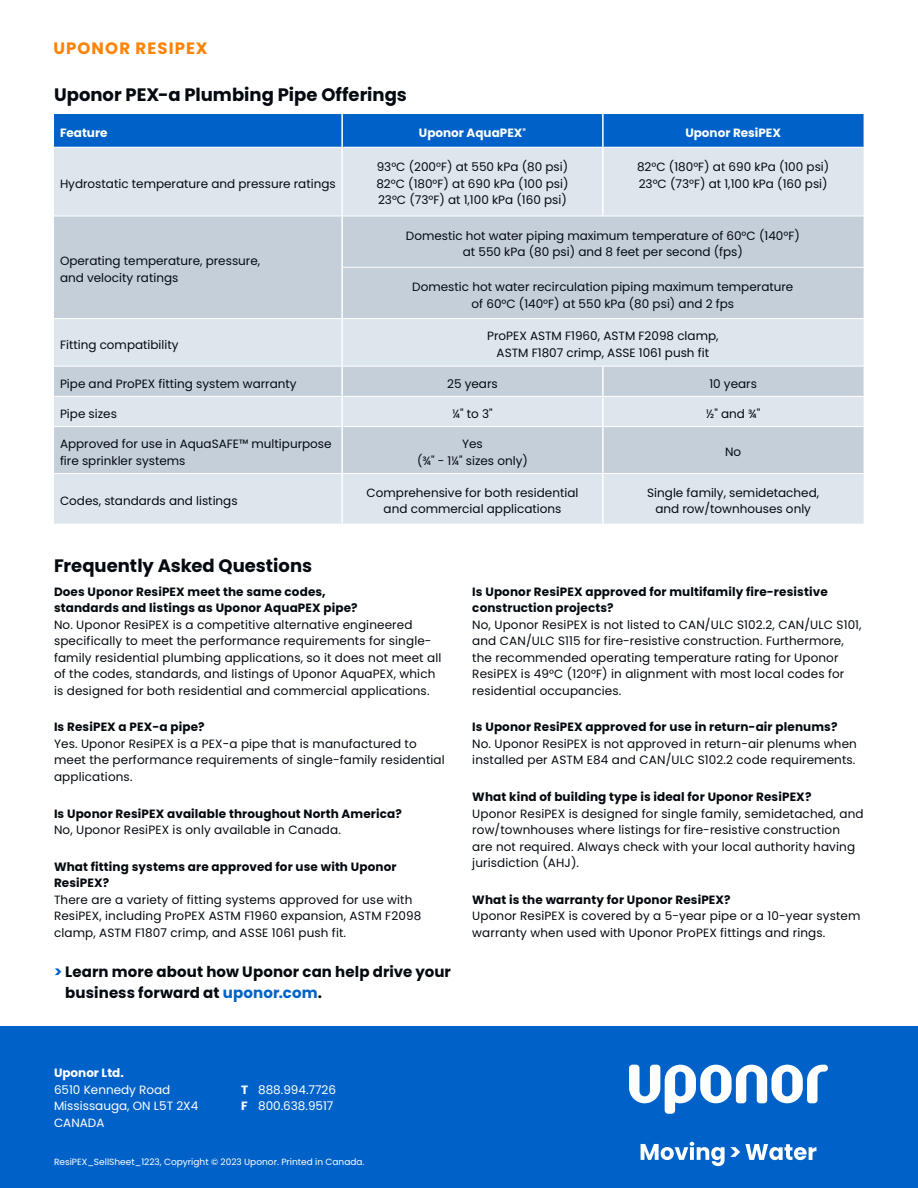
<style>
.page{position:relative;width:918px;height:1188px;background:#fff}
.page>*{position:absolute;margin:0;border:0;box-sizing:border-box;transform-origin:0 0}
.subhead{font:700 18px "Poppins";color:#040a10}
.subtitle{font:700 16.5px "Poppins";letter-spacing:.07em;color:#ff8200}
.CTA{font:700 15px/21px "Poppins";letter-spacing:.01em;color:#040a10}
.body{font:12px/16.5px "Poppins";letter-spacing:.01em;color:#040a10}
.table_copy__centered{font:12px/16.5px "Poppins";color:#040a10;text-align:center}
.table_copy{font:12px/16.5px "Poppins";color:#040a10}
.body-2{font:700 12px/16.5px "Poppins";letter-spacing:.01em;color:#040a10}
.address{font:12px/16.5px "Poppins";color:#fff}
.table_title__centered{font:700 12px "Poppins";color:#fff}
.table_title{font:700 12px "Poppins";color:#fff}
.literature_number{font:9px "Poppins";color:#fff}
.s1{font-weight:700}
.s2{font-weight:400}
.s3{color:#0062c8}
</style>
<div class="page">
<div style="left:0;top:1026px;width:918px;height:162px;background:#0062c8"></div>
<svg style="left:641px;top:1142px;width:175px;height:24px"></svg>
<svg style="left:629px;top:1065px;width:199px;height:49px"></svg>
<div style="left:54px;top:114px;width:810px;height:33px;background:#0062c8"></div>
<div style="left:54px;top:148px;width:810px;height:376px;background:#dde5ed"></div>
<svg style="left:54px;top:217px;width:810px;height:256px;background:#ccd5df"></svg>
<hr style="left:341px;top:114px;width:2px;height:33px;background:#fff">
<hr style="left:602px;top:114px;width:2px;height:33px;background:#fff">
<hr style="left:341px;top:148px;width:2px;height:68px;background:#fff">
<hr style="left:602px;top:148px;width:2px;height:68px;background:#fff">
<hr style="left:341px;top:216px;width:2px;height:51px;background:#fff">
<hr style="left:341px;top:267px;width:2px;height:51px;background:#fff">
<hr style="left:341px;top:319px;width:2px;height:47px;background:#fff">
<hr style="left:341px;top:366px;width:2px;height:30px;background:#fff">
<hr style="left:602px;top:366px;width:2px;height:30px;background:#fff">
<hr style="left:341px;top:397px;width:2px;height:29px;background:#fff">
<hr style="left:602px;top:397px;width:2px;height:29px;background:#fff">
<hr style="left:341px;top:427px;width:2px;height:46px;background:#fff">
<hr style="left:602px;top:427px;width:2px;height:46px;background:#fff">
<hr style="left:341px;top:474px;width:2px;height:50px;background:#fff">
<hr style="left:602px;top:474px;width:2px;height:50px;background:#fff">
<hr style="left:54px;top:216px;width:288px;height:1px;background:#fff">
<hr style="left:342px;top:216px;width:261px;height:1px;background:#fff">
<hr style="left:603px;top:216px;width:261px;height:1px;background:#fff">
<hr style="left:343px;top:267px;width:260px;height:1px;background:#fff">
<hr style="left:603px;top:267px;width:261px;height:1px;background:#fff">
<hr style="left:54px;top:318px;width:288px;height:1px;background:#fff">
<hr style="left:342px;top:318px;width:261px;height:1px;background:#fff">
<hr style="left:603px;top:318px;width:261px;height:1px;background:#fff">
<hr style="left:54px;top:366px;width:288px;height:1px;background:#fff">
<hr style="left:342px;top:366px;width:261px;height:1px;background:#fff">
<hr style="left:603px;top:366px;width:261px;height:1px;background:#fff">
<hr style="left:54px;top:396px;width:288px;height:1px;background:#fff">
<hr style="left:342px;top:396px;width:261px;height:1px;background:#fff">
<hr style="left:603px;top:396px;width:261px;height:1px;background:#fff">
<hr style="left:54px;top:426px;width:288px;height:1px;background:#fff">
<hr style="left:342px;top:426px;width:261px;height:1px;background:#fff">
<hr style="left:603px;top:426px;width:261px;height:1px;background:#fff">
<hr style="left:54px;top:473px;width:288px;height:1px;background:#fff">
<hr style="left:342px;top:473px;width:261px;height:1px;background:#fff">
<hr style="left:603px;top:473px;width:261px;height:1px;background:#fff">
<p class="subtitle" style="left:53px;top:38px;width:156px">UPONOR RESIPEX</p>
<p class="subhead" style="left:54px;top:85px;width:354px">Uponor PEX-a Plumbing Pipe Offerings</p>
<p class="table_title" style="left:60px;top:126px;width:49px">Feature</p>
<p class="table_title__centered" style="left:419px;top:126px;width:109px">Uponor AquaPEX<sup>®</sup></p>
<p class="table_title__centered" style="left:685px;top:126px;width:97px">Uponor ResiPEX</p>
<p class="table_copy" style="left:60px;top:176px;width:277px">Hydrostatic temperature and pressure ratings</p>
<p class="table_copy__centered" style="left:377px;top:159px;width:193px">93°C (200°F) at 550 kPa (80 psi)</p>
<p class="table_copy__centered" style="left:376px;top:176px;width:194px">82°C (180°F) at 690 kPa (100 psi)</p>
<p class="table_copy__centered" style="left:378px;top:192px;width:190px">23°C (73°F) at 1,100 kPa (160 psi)</p>
<p class="table_copy__centered" style="left:637px;top:159px;width:194px">82°C (180°F) at 690 kPa (100 psi)</p>
<p class="table_copy__centered" style="left:639px;top:176px;width:190px">23°C (73°F) at 1,100 kPa (160 psi)</p>
<p class="table_copy" style="left:60px;top:253px;width:202px">Operating temperature, pressure, and velocity ratings</p>
<p class="table_copy" style="left:60px;top:336px;width:120px">Fitting compatibility</p>
<p class="table_copy__centered" style="left:406px;top:227px;width:395px">Domestic hot water piping maximum temperature of 60°C (140°F) at 550 kPa (80 psi) and 8 feet per second (fps)</p>
<p class="table_copy__centered" style="left:412px;top:279px;width:383px">Domestic hot water recirculation piping maximum temperature of 60°C (140°F) at 550 kPa (80 psi) and 2 fps</p>
<p class="table_copy__centered" style="left:487px;top:328px;width:233px">ProPEX ASTM F1960, ASTM F2098 clamp,</p>
<p class="table_copy__centered" style="left:497px;top:345px;width:214px">ASTM F1807 crimp, ASSE 1061 push fit</p>
<p class="table_copy" style="left:60px;top:375px;width:238px">Pipe and ProPEX fitting system warranty</p>
<p class="table_copy__centered" style="left:447px;top:375px;width:52px">25 years</p>
<p class="table_copy__centered" style="left:709px;top:375px;width:49px">10 years</p>
<p class="table_copy" style="left:60px;top:405px;width:59px">Pipe sizes</p>
<p class="table_copy__centered" style="left:452px;top:405px;width:42px">¼" to 3"</p>
<p class="table_copy__centered" style="left:706px;top:405px;width:55px">½" and ¾"</p>
<p class="table_copy" style="left:60px;top:436px;width:273px">Approved for use in AquaSAFE™ multipurpose fire sprinkler systems</p>
<p class="table_copy__centered" style="left:417px;top:436px;width:112px">Yes<br>(¾" - 1¼" sizes only)</p>
<p class="table_copy__centered" style="left:725px;top:444px;width:18px">No</p>
<p class="table_copy" style="left:60px;top:493px;width:179px">Codes, standards and listings</p>
<p class="table_copy__centered" style="left:367px;top:484px;width:213px">Comprehensive for both residential and commercial applications</p>
<p class="table_copy__centered" style="left:647px;top:484px;width:173px">Single family, semidetached, and row/townhouses only</p>
<p class="subhead" style="left:54px;top:556px;width:260px">Frequently Asked Questions</p>
<p class="body" style="left:54px;top:583px;width:389px"><span class="s1">Does Uponor ResiPEX meet the same codes,<br>standards and listings as Uponor AquaPEX pipe?<br></span>No. Uponor ResiPEX is a competitive alternative engineered specifically to meet the performance requirements for single&shy;family residential plumbing applications, so it does not meet all of the codes, standards, and listings of Uponor AquaPEX, which is designed for both residential and commercial applications.</p>
<p class="body" style="left:54px;top:719px;width:392px"><span class="s1">Is ResiPEX a PEX-a pipe?<br></span>Yes. Uponor ResiPEX is a PEX-a pipe that is manufactured to meet the performance requirements of single-family residential applications.</p>
<p class="body-2" style="left:54px;top:805px;width:349px">Is Uponor ResiPEX available throughout North America?<br><span class="s2">No, Uponor ResiPEX is only available in Canada.</span></p>
<p class="body" style="left:54px;top:859px;width:369px"><span class="s1">What fitting systems are approved for use with Uponor ResiPEX?<br></span>There are a variety of fitting systems approved for use with ResiPEX, including ProPEX ASTM F1960 expansion, ASTM F2098 clamp, ASTM F1807 crimp, and ASSE 1061 push fit.</p>
<p class="CTA" style="left:65px;top:961px;width:387px;text-indent:-11px"><span class="s3">&gt;</span> Learn more about how Uponor can help drive your business forward at <span class="s3">uponor.com</span>.</p>
<p class="body" style="left:472px;top:583px;width:391px"><span class="s1">Is Uponor ResiPEX approved for multifamily fire-resistive construction projects?<br></span>No, Uponor ResiPEX is not listed to CAN/ULC S102.2, CAN/ULC S101, and CAN/ULC S115 for fire-resistive construction. Furthermore, the recommended operating temperature rating for Uponor ResiPEX is 49°C (120°F) in alignment with most local codes for residential occupancies.</p>
<p class="body" style="left:472px;top:719px;width:386px"><span class="s1">Is Uponor ResiPEX approved for use in return-air plenums?<br></span>No. Uponor ResiPEX is not approved in return-air plenums when installed per ASTM E84 and CAN/ULC S102.2 code requirements.</p>
<p class="body" style="left:472px;top:789px;width:393px"><span class="s1">What kind of building type is ideal for Uponor ResiPEX?<br></span>Uponor ResiPEX is designed for single family, semidetached, and row/townhouses where listings for fire-resistive construction<br>are not required. Always check with your local authority having jurisdiction (AHJ).</p>
<p class="body" style="left:472px;top:892px;width:390px"><span class="s1">What is the warranty for Uponor ResiPEX?<br></span>Uponor ResiPEX is covered by a 5-year pipe or a 10-year system warranty when used with Uponor ProPEX fittings and rings.</p>
<p class="address" style="left:54px;top:1065px;width:146px"><span class="s1">Uponor Ltd.<br></span>6510 Kennedy Road<br>Mississauga, ON L5T 2X4<br>CANADA</p>
<p class="address" style="left:241px;top:1081px;width:97px"><span class="s1">T</span> 888.994.7726<br><span class="s1">F</span> 800.638.9517</p>
<p class="literature_number" style="left:54px;top:1156px;width:312px">ResiPEX_SellSheet_1223, Copyright © 2023 Uponor. Printed in Canada.</p>
</div>
